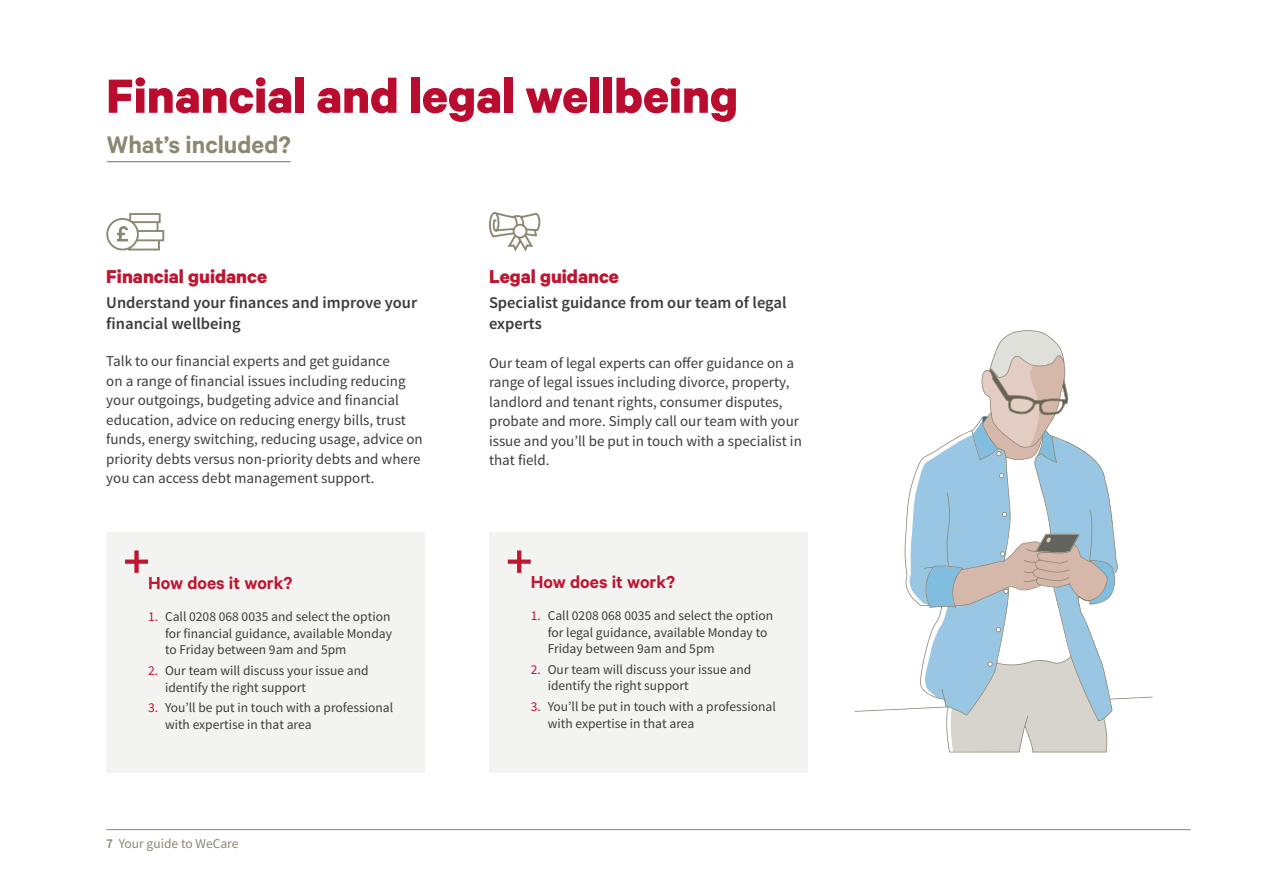
<style>
.page{position:relative;width:1263px;height:893px;background:#fff}
.page>*{position:absolute;margin:0;border:0;box-sizing:border-box;transform-origin:0 0}
.t1{font:700 54px "Calibre";color:#ba0c2f}
.t2{font:600 27px "Calibre";color:#8c8772}
.t3{font:700 21px "Calibre";color:#bb1731}
.t4{font:600 19.5px "Calibre";color:#bb1731}
.t5{font:600 16.5px/21px "Source Sans Pro";color:#3c3c3b}
.t6{font:15px/19.5px "Source Sans Pro";color:#3c3c3b}
.t7{font:13.5px/16.5px "Source Sans Pro";color:#3c3c3b}
.t8{font:13.5px "Source Sans Pro";color:#8c8772}
.s1{color:#bb1731}
.s2{font-weight:600}
</style>
<div class="page">
<hr style="left:106px;top:829px;width:1085px;height:1px;background:#8c8772">
<hr style="left:107px;top:161px;width:184px;height:1px;background:#8c8772">
<svg style="left:106px;top:213px;width:59px;height:38px"></svg>
<svg style="left:489px;top:212px;width:52px;height:40px"></svg>
<svg style="left:855px;top:330px;width:298px;height:422px"></svg>
<div style="left:489px;top:532px;width:319px;height:241px;background:#f3f3f1"></div>
<svg style="left:508px;top:550px;width:23px;height:23px"></svg>
<div style="left:106px;top:532px;width:319px;height:241px;background:#f3f3f1"></div>
<svg style="left:125px;top:550px;width:23px;height:23px"></svg>
<h1 class="t1" style="left:106px;top:63px;width:633px">Financial and legal wellbeing</h1>
<h2 class="t2" style="left:107px;top:128px;width:185px">What’s included?</h2>
<h3 class="t3" style="left:106px;top:263px;width:162px">Financial guidance</h3>
<p class="t5" style="left:106px;top:292px;width:312px">Understand your finances and improve your financial wellbeing</p>
<p class="t6" style="left:106px;top:352px;width:318px">Talk to our financial experts and get guidance<br>on a range of financial issues including reducing your outgoings, budgeting advice and financial education, advice on reducing energy bills, trust funds, energy switching, reducing usage, advice on priority debts versus non-priority debts and where you can access debt management support.</p>
<h3 class="t4" style="left:148px;top:571px;width:146px">How does it work?</h3>
<p class="t7" style="left:165px;top:609px;width:228px;text-indent:-17px"><span class="s1">1.</span> Call 0208 068 0035 and select the option for financial guidance, available Monday to Friday between 9am and 5pm</p>
<p class="t7" style="left:165px;top:663px;width:205px;text-indent:-17px"><span class="s1">2.</span> Our team will discuss your issue and identify the right support</p>
<p class="t7" style="left:165px;top:700px;width:230px;text-indent:-17px"><span class="s1">3.</span> You’ll be put in touch with a professional with expertise in that area</p>
<p class="t8" style="left:106px;top:835px;width:134px"><span class="s2">7</span> Your guide to WeCare</p>
<h3 class="t3" style="left:489px;top:263px;width:131px">Legal guidance</h3>
<p class="t5" style="left:489px;top:292px;width:299px">Specialist guidance from our team of legal experts</p>
<p class="t6" style="left:489px;top:353px;width:314px">Our team of legal experts can offer guidance on a range of legal issues including divorce, property, landlord and tenant rights, consumer disputes, probate and more. Simply call our team with your issue and you’ll be put in touch with a specialist in that field.</p>
<h3 class="t4" style="left:531px;top:570px;width:146px">How does it work?</h3>
<p class="t7" style="left:548px;top:608px;width:227px;text-indent:-17px"><span class="s1">1.</span> Call 0208 068 0035 and select the option for legal guidance, available Monday to<br>Friday between 9am and 5pm</p>
<p class="t7" style="left:548px;top:661px;width:205px;text-indent:-17px"><span class="s1">2.</span> Our team will discuss your issue and identify the right support</p>
<p class="t7" style="left:548px;top:699px;width:230px;text-indent:-17px"><span class="s1">3.</span> You’ll be put in touch with a professional with expertise in that area</p>
</div>
